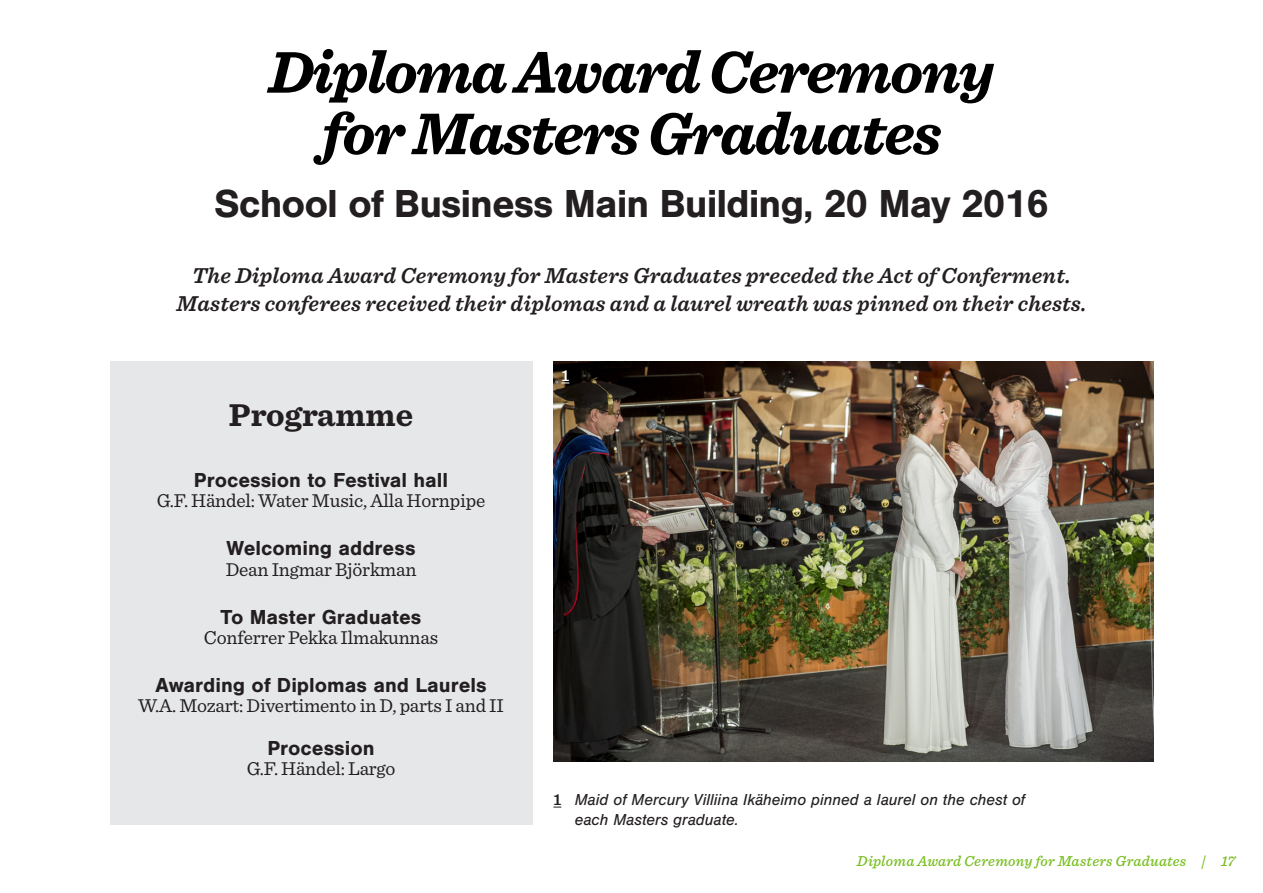
<style>
.page{position:relative;width:1263px;height:893px;background:#fff}
.page>*{position:absolute;margin:0;border:0;box-sizing:border-box;transform-origin:0 0}
.PÄÄOTSIKKO{font:italic 700 61.5px/61.5px "Sentinel";letter-spacing:-.025em;color:#000;text-align:center}
.AIKA_JA_PAIKKA{font:700 40.5px "Nimbus San";letter-spacing:-.025em;color:#231f20}
.programme_menu_otsik{font:700 33px "Sentinel";color:#231f20}
.INGRESSI{font:italic 600 22.5px/28.5px "Sentinel";letter-spacing:.01em;color:#231f20;text-align:center}
.programme_menu_tapah{font:700 21px "Nimbus San";color:#231f20}
.programme_menu_selit{font:19.5px "Sentinel";letter-spacing:-.01em;color:#231f20}
.KUVATEKSTI{font:italic 16.5px/19.5px "Nimbus San";color:#231f20}
.KUVATEKSTI-2{font:600 16.5px "Sentinel";color:#fff}
.t1{font:italic 500 15px "Sentinel";letter-spacing:.01em;color:#78be20}
.s1{font-family:"Sentinel";font-weight:600;font-style:normal}
</style>
<div class="page">
<div style="left:110px;top:362px;width:422px;height:463px;background:#e6e7e9"></div>
<img style="left:553px;top:362px;width:600px;height:399px">
<p class="PÄÄOTSIKKO" style="left:269px;top:39px;width:727px">Diploma Award Ceremony for Masters Graduates</p>
<p class="AIKA_JA_PAIKKA" style="left:214px;top:181px;width:836px">School of Business Main Building, 20 May 2016</p>
<p class="INGRESSI" style="left:176px;top:260px;width:912px">The Diploma Award Ceremony for Masters Graduates preceded the Act of Conferment.<br>Masters conferees received their diplomas and a laurel wreath was pinned on their chests.</p>
<p class="programme_menu_otsik" style="left:229px;top:389px;width:186px">Programme</p>
<p class="programme_menu_tapah" style="left:194px;top:468px;width:256px">Procession to Festival hall</p>
<p class="programme_menu_selit" style="left:157px;top:486px;width:330px">G.F. Händel: Water Music, Alla Hornpipe</p>
<p class="programme_menu_tapah" style="left:227px;top:537px;width:191px">Welcoming address</p>
<p class="programme_menu_selit" style="left:226px;top:554px;width:192px">Dean Ingmar Björkman</p>
<p class="programme_menu_tapah" style="left:221px;top:605px;width:202px">To Master Graduates</p>
<p class="programme_menu_selit" style="left:204px;top:623px;width:236px">Conferrer Pekka Ilmakunnas</p>
<p class="programme_menu_tapah" style="left:155px;top:674px;width:333px">Awarding of Diplomas and Laurels</p>
<p class="programme_menu_selit" style="left:138px;top:691px;width:367px">W.A. Mozart: Divertimento in D, parts I and II</p>
<p class="programme_menu_tapah" style="left:267px;top:737px;width:109px">Procession</p>
<p class="programme_menu_selit" style="left:247px;top:754px;width:150px">G.F. Händel: Largo</p>
<p class="KUVATEKSTI-2" style="left:561px;top:363px;width:9px">1</p>
<p class="KUVATEKSTI" style="left:575px;top:790px;width:452px;text-indent:-21px"><span class="s1">1</span> Maid of Mercury Villiina Ikäheimo pinned a laurel on the chest of each Masters graduate.</p>
<p class="t1" style="left:857px;top:850px;width:380px">Diploma Award Ceremony for Masters Graduates | 17</p>
</div>
